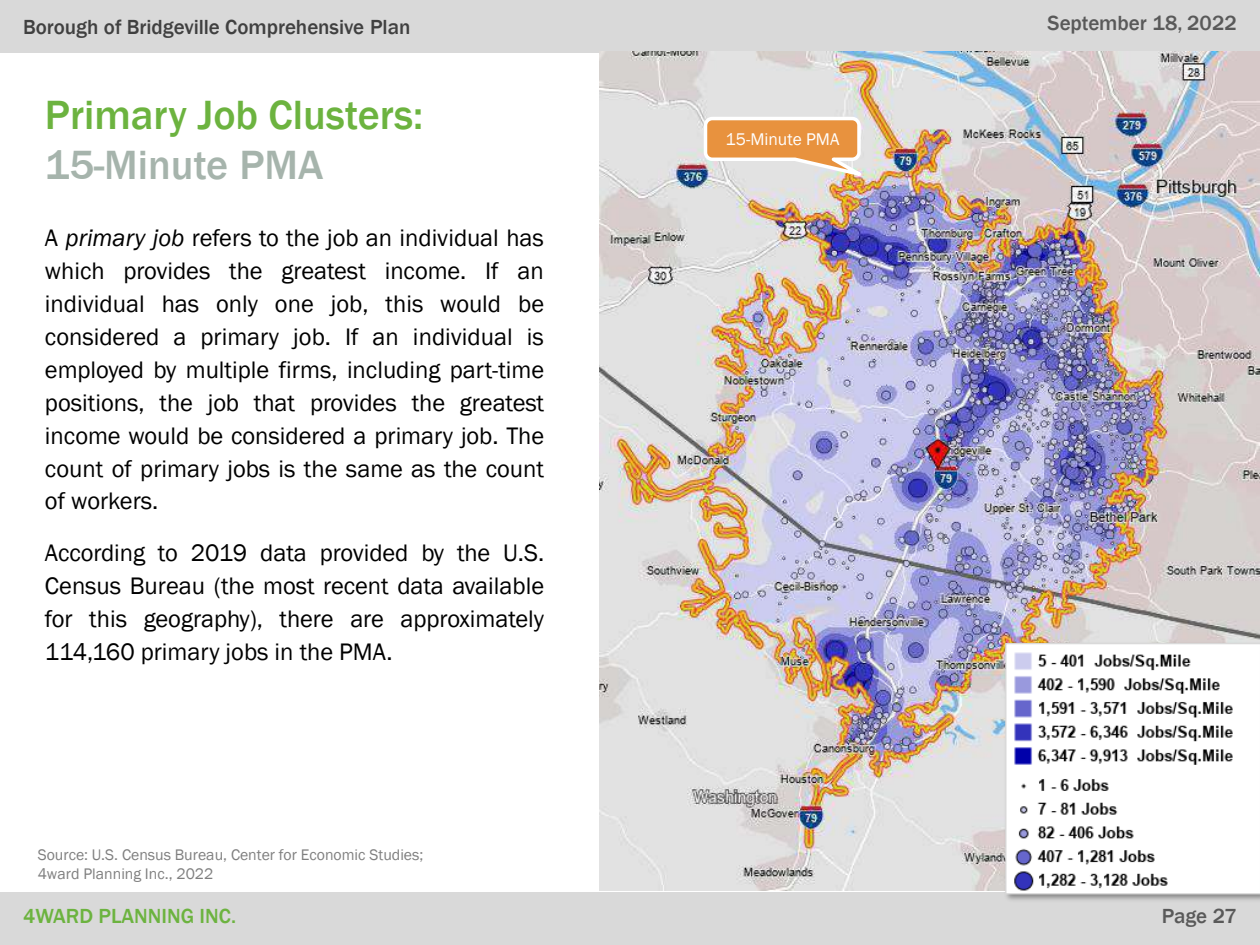
<style>
.page{position:relative;width:1260px;height:945px;background:#fff}
.page>*{position:absolute;margin:0;border:0;box-sizing:border-box;transform-origin:0 0}
.t1{font:500 42px "Franklin Gothic";color:#6cb33f}
.t2{font:500 42px "Franklin Gothic";color:#a6b4ac}
.t3{font:24.68px "Franklin Gothic";letter-spacing:-.005em;color:#000}
.t4{font:24.5px/32.9px "Franklin Gothic";color:#000;text-align:justify}
.t5{font:500 21px "Franklin Gothic";color:#404040}
.t6{font:500 21px "Franklin Gothic";color:#595959}
.t7{font:500 21px "Franklin Gothic";color:#6cb33f}
.t8{font:17.5px "Franklin Gothic";color:#fff}
.t9{font:15.75px/18.9px "Franklin Gothic";color:#7f7f7f}
.s1{font-style:italic}
</style>
<div class="page">
<div style="left:0;top:0;width:1260px;height:52px;background:#d9d9d9"></div>
<div style="left:0;top:892px;width:1260px;height:53px;background:#d9d9d9"></div>
<img style="left:600px;top:52px;width:660px;height:839px">
<svg style="left:702px;top:115px;width:180px;height:68px;background:#e6bc93"></svg>
<img style="left:1001px;top:639px;width:259px;height:261px">
<svg style="left:1005px;top:643px;width:255px;height:251px"></svg>
<p class="t5" style="left:23px;top:11px;width:137px">[Project Name]</p>
<p class="t5" style="left:23px;top:15px;width:389px">Borough of Bridgeville Comprehensive Plan</p>
<h1 class="t1" style="left:45px;top:90px;width:380px">Primary Job Clusters:</h1>
<h1 class="t2" style="left:45px;top:140px;width:280px">15-Minute PMA</h1>
<p class="t4" style="left:45px;top:221px;width:501px">A <span class="s1">primary job</span> refers to the job an individual has which provides the greatest income. If an individual has only one job, this would be considered a primary job. If an individual is employed by multiple firms, including part-time</p>
<p class="t3" style="left:45px;top:388px;width:501px">positions, the job that provides the greatest</p>
<p class="t4" style="left:45px;top:418px;width:501px">income would be considered a primary job. The count of primary jobs is the same as the count of workers.</p>
<p class="t4" style="left:45px;top:536px;width:501px">According to 2019 data provided by the U.S.<br>Census Bureau (the most recent data available</p>
<p class="t3" style="left:45px;top:604px;width:500px">for this geography), there are approximately</p>
<p class="t4" style="left:45px;top:635px;width:349px">114,160 primary jobs in the PMA.</p>
<p class="t9" style="left:38px;top:845px;width:387px">Source: U.S. Census Bureau, Center for Economic Studies;<br>4ward Planning Inc., 2022</p>
<p class="t7" style="left:23px;top:904px;width:215px">4WARD PLANNING INC.</p>
<p class="t7" style="left:205px;top:904px;width:28px">nc.</p>
<p class="t8" style="left:725px;top:129px;width:115px">15-Minute PMA</p>
<p class="t6" style="left:1048px;top:11px;width:191px">September 18, 2022</p>
<p class="t6" style="left:1162px;top:904px;width:77px">Page 27</p>
</div>
